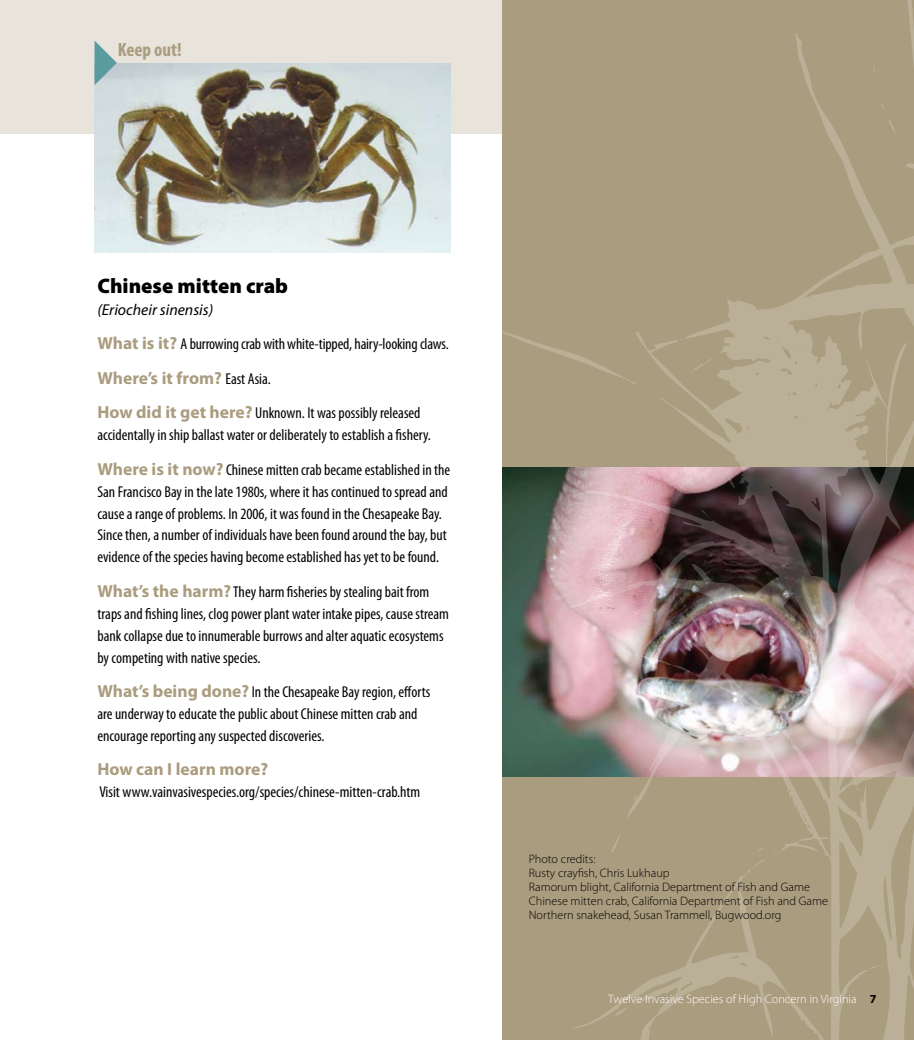
<style>
.page{position:relative;width:914px;height:1040px;background:#fff}
.page>*{position:absolute;margin:0;border:0;box-sizing:border-box;transform-origin:0 0}
.t1{font:900 21px "Myriad Pro";color:#000}
.t2{font:700 condensed 19.25px "Myriad Pro";color:#aa9c7e}
.t3{font:700 17.5px "Myriad Pro";color:#aa9c7e}
.t4{font:condensed 15.75px/21.9px "Myriad Pro";color:#000}
.t5{font:300 12.25px/14px "Myriad Pro";color:#000}
.t6{font:300 12.25px "Myriad Pro";color:#fff}
.s1{font-style:italic;font-stretch:normal}
.s2{font-weight:700;font-stretch:normal;font-size:17.5px;color:#aa9c7e}
.s3{font-weight:400;font-stretch:condensed;font-size:15.75px;color:#000}
.s4{font-weight:700;color:#000}
</style>
<div class="page">
<div style="left:0;top:0;width:914px;height:134px;background:#e8e4db"></div>
<div style="left:502px;top:0;width:412px;height:1040px;background:#aa9c7e"></div>
<img style="left:502px;top:467px;width:412px;height:309px">
<img style="left:633px;top:0;width:281px;height:499px">
<img style="left:95px;top:63px;width:355px;height:189px">
<svg style="left:95px;top:41px;width:22px;height:44px"></svg>
<p class="t2" style="left:118px;top:38px;width:66px">Keep out!</p>
<h1 class="t1" style="left:97px;top:272px;width:192px">Chinese mitten crab</h1>
<p class="t4" style="left:97px;top:292px;width:353px;line-height:34.5px"><span class="s1">(Eriocheir sinensis)<br></span><span class="s2">What is it?</span> A burrowing crab with white-tipped, hairy-looking claws.</p>
<p class="t3" style="left:97px;top:366px;width:175px">Where’s it from? <span class="s3">East Asia.</span></p>
<p class="t4" style="left:97px;top:402px;width:335px"><span class="s2">How did it get here?</span> Unknown. It was possibly released accidentally in ship ballast water or deliberately to establish a fishery.</p>
<p class="t4" style="left:97px;top:458px;width:354px"><span class="s2">Where is it now?</span> Chinese mitten crab became established in the San Francisco Bay in the late 1980s, where it has continued to spread and cause a range of problems. In 2006, it was found in the Chesapeake Bay.<br>Since then, a number of individuals have been found around the bay, but evidence of the species having become established has yet to be found.</p>
<p class="t4" style="left:97px;top:580px;width:353px"><span class="s2">What’s the harm?</span> They harm fisheries by stealing bait from traps and fishing lines, clog power plant water intake pipes, cause stream bank collapse due to innumerable burrows and alter aquatic ecosystems by competing with native species.</p>
<p class="t4" style="left:97px;top:680px;width:334px"><span class="s2">What’s being done?</span> In the Chesapeake Bay region, efforts are underway to educate the public about Chinese mitten crab and encourage reporting any suspected discoveries.</p>
<p class="t3" style="left:97px;top:758px;width:172px">How can I learn more?</p>
<p class="t4" style="left:99px;top:780px;width:322px">Visit www.vainvasivespecies.org/species/chinese-mitten-crab.htm</p>
<p class="t5" style="left:529px;top:851px;width:301px">Photo credits:<br>Rusty crayfish, Chris Lukhaup<br>Ramorum blight, California Department of Fish and Game Chinese mitten crab, California Department of Fish and Game Northern snakehead, Susan Trammell, Bugwood.org</p>
<p class="t6" style="left:608px;top:991px;width:270px">Twelve Invasive Species of High Concern in Virginia <span class="s4">7</span></p>
</div>
